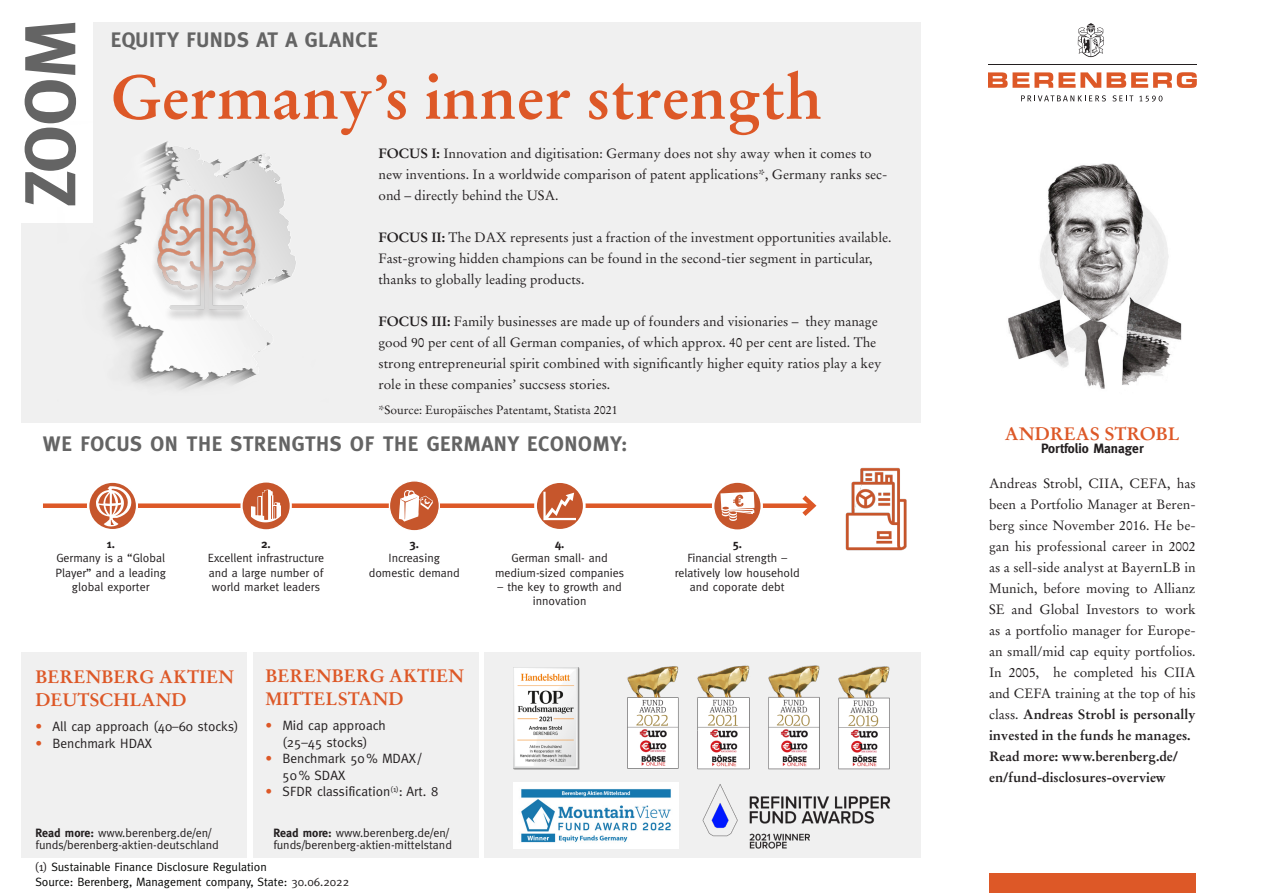
<style>
.page{position:relative;width:1263px;height:893px;background:#fff}
.page>*{position:absolute;margin:0;border:0;box-sizing:border-box;transform-origin:0 0}
.t1{font:700 72px "Meta";color:#646464}
.t2{font:700 61.5px "Stempel Garamond LT Pro";color:#dd5827}
.t3{font:700 21px "Meta";letter-spacing:.03em;color:#646464}
.Paragraph_Style_1{font:700 18px/22.5px "Stempel Garamond LT Pro";color:#dd5827}
.t4{font:13.5px/21px "Stempel Garamond LT Pro";color:#231f20}
.t5{font:13.5px/16.5px "Meta";color:#231f20;text-align:center}
.t6{font:700 13.5px/21px "Stempel Garamond LT Pro";color:#231f20}
.t7{font:700 13.5px "Meta";color:#231f20}
.Paragraph_Style_1-2{font:12px/14.4px "Meta";color:#231f20;text-align:center}
.Paragraph_Style_1-3{font:12px "Meta";color:#040503}
.t8{font:12px "Stempel Garamond LT Pro";color:#231f20}
.t9{font:700 12px "Meta";color:#231f20}
.s1{font-weight:700}
.s2{color:#dd5827}
.s3{color:#231f20}
</style>
<div class="page">
<div style="left:21px;top:652px;width:226px;height:206px;background:#f0f0f0"></div>
<div style="left:253px;top:652px;width:225px;height:206px;background:#f0f0f0"></div>
<div style="left:484px;top:652px;width:437px;height:206px;background:#f0f0f0"></div>
<div style="left:21px;top:22px;width:900px;height:401px;background:#f0f0f0"></div>
<hr style="left:988px;top:64px;width:209px;height:1px;background:#231f20">
<svg style="left:988px;top:72px;width:209px;height:16px"></svg>
<svg style="left:1078px;top:23px;width:26px;height:34px"></svg>
<svg style="left:1021px;top:95px;width:85px;height:6px"></svg>
<svg style="left:1112px;top:95px;width:21px;height:6px"></svg>
<svg style="left:1139px;top:96px;width:23px;height:6px"></svg>
<div style="left:1px;top:11px;width:92px;height:212px;background:#fff"></div>
<img style="left:99px;top:141px;width:197px;height:249px">
<div style="left:43px;top:503px;width:770px;height:5px;background:#dd5827"></div>
<svg style="left:797px;top:495px;width:20px;height:21px"></svg>
<div style="left:989px;top:873px;width:207px;height:20px;background:#dd5827"></div>
<img style="left:1008px;top:163px;width:174px;height:226px">
<svg style="left:88px;top:482px;width:49px;height:48px"></svg>
<div style="left:87px;top:480px;width:51px;height:51px;border:2px solid #fff;border-radius:50%"></div>
<svg style="left:96px;top:486px;width:35px;height:40px"></svg>
<svg style="left:389px;top:481px;width:50px;height:50px"></svg>
<div style="left:389px;top:480px;width:51px;height:51px;border:1px solid #fff;border-radius:50%"></div>
<svg style="left:399px;top:490px;width:34px;height:32px"></svg>
<svg style="left:535px;top:482px;width:49px;height:48px"></svg>
<div style="left:534px;top:480px;width:51px;height:51px;border:3px solid #fff;border-radius:50%"></div>
<svg style="left:543px;top:492px;width:33px;height:28px"></svg>
<svg style="left:242px;top:481px;width:49px;height:49px"></svg>
<div style="left:240px;top:480px;width:51px;height:51px;border:2px solid #fff;border-radius:50%"></div>
<svg style="left:251px;top:489px;width:30px;height:33px"></svg>
<svg style="left:713px;top:482px;width:49px;height:49px"></svg>
<div style="left:712px;top:480px;width:51px;height:51px;border:2px solid #fff;border-radius:50%"></div>
<svg style="left:720px;top:492px;width:34px;height:29px"></svg>
<img style="left:149px;top:183px;width:118px;height:139px">
<img style="left:845px;top:467px;width:62px;height:84px">
<img style="left:697px;top:665px;width:53px;height:104px">
<img style="left:702px;top:784px;width:189px;height:65px">
<img style="left:768px;top:665px;width:52px;height:104px">
<img style="left:838px;top:666px;width:52px;height:103px">
<img style="left:627px;top:666px;width:52px;height:103px">
<img style="left:514px;top:667px;width:65px;height:102px">
<img style="left:514px;top:782px;width:165px;height:66px">
<p class="t1" style="left:9px;top:207px;width:188px;rotate:-90deg">ZOOM</p>
<p class="t3" style="left:111px;top:28px;width:269px">EQUITY FUNDS AT A GLANCE</p>
<p class="t2" style="left:111px;top:58px;width:713px">Germany’s inner strength</p>
<p class="t4" style="left:378px;top:143px;width:510px"><span class="s1">FOCUS I:</span> Innovation and digitisation: Germany does not shy away when it comes to new inventions. In a worldwide comparison of patent applications*, Germany ranks sec&shy;ond – directly behind the USA.</p>
<p class="t4" style="left:378px;top:227px;width:515px"><span class="s1">FOCUS II:</span> The DAX represents just a fraction of the investment opportunities available.<br>Fast-growing hidden champions can be found in the second-tier segment in particular, thanks to globally leading products.</p>
<p class="t4" style="left:378px;top:311px;width:504px"><span class="s1">FOCUS III:</span> Family businesses are made up of founders and visionaries – they manage good 90 per cent of all German companies, of which approx. 40 per cent are listed. The strong entrepreneurial spirit combined with significantly higher equity ratios play a key role in these companies’ succsess stories.</p>
<p class="t8" style="left:378px;top:402px;width:241px">*Source: Europäisches Patentamt, Statista 2021</p>
<p class="t3" style="left:43px;top:431px;width:586px">WE FOCUS ON THE STRENGTHS OF THE GERMANY ECONOMY:</p>
<p class="t9" style="left:106px;top:537px;width:10px">1.</p>
<p class="Paragraph_Style_1-2" style="left:55px;top:551px;width:112px">Germany is a “Global<br>Player” and a leading global exporter</p>
<p class="t9" style="left:261px;top:537px;width:11px">2.</p>
<p class="Paragraph_Style_1-2" style="left:208px;top:551px;width:118px;text-align:justify">Excellent infrastructure and a large number of world market leaders</p>
<p class="t9" style="left:409px;top:537px;width:11px">3.</p>
<p class="Paragraph_Style_1-2" style="left:389px;top:551px;width:53px">Increasing</p>
<p class="Paragraph_Style_1-2" style="left:369px;top:565px;width:93px">domestic demand</p>
<p class="Paragraph_Style_1" style="left:35px;top:666px;width:200px">BERENBERG AKTIEN<br>DEUTSCHLAND</p>
<p class="t5" style="left:35px;top:718px;width:204px"><span class="s2">•</span> All cap approach (40–60 stocks)</p>
<p class="t5" style="left:35px;top:735px;width:118px"><span class="s2">•</span> Benchmark HDAX</p>
<p class="Paragraph_Style_1" style="left:266px;top:665px;width:200px">BERENBERG AKTIEN</p>
<p class="Paragraph_Style_1" style="left:266px;top:687px;width:139px">MITTELSTAND</p>
<p class="t5" style="left:266px;top:717px;width:122px"><span class="s2">•</span> Mid cap approach (25–45 stocks)</p>
<p class="t5" style="left:283px;top:750px;width:140px;text-align:left;text-indent:-17px"><span class="s2">•</span> Benchmark 50% MDAX/<br>50% SDAX</p>
<p class="t5" style="left:266px;top:783px;width:174px"><span class="s2">•</span> SFDR classification<sup>(1)</sup>: Art. 8</p>
<p class="Paragraph_Style_1-2" style="left:36px;top:826px;width:185px;line-height:12px;text-align:left"><span class="s1">Read more:</span> www.berenberg.de/en/ funds/berenberg-aktien-deutschland</p>
<p class="Paragraph_Style_1-2" style="left:273px;top:826px;width:180px;line-height:12px;text-align:left"><span class="s1">Read more:</span> www.berenberg.de/en/ funds/berenberg-aktien-mittelstand</p>
<p class="Paragraph_Style_1-3" style="left:35px;top:860px;width:233px"><span class="s3">(1)</span> Sustainable Finance Disclosure Regulation</p>
<p class="Paragraph_Style_1-3" style="left:35px;top:875px;width:315px">Source: Berenberg, Management company, State: <span class="s3">30.06.2022</span></p>
<p class="t9" style="left:555px;top:537px;width:11px">4.</p>
<p class="Paragraph_Style_1-2" style="left:495px;top:551px;width:131px">German small- and medium-sized companies</p>
<p class="Paragraph_Style_1-2" style="left:498px;top:580px;width:126px">– the key to growth and innovation</p>
<p class="t9" style="left:732px;top:537px;width:11px">5.</p>
<p class="Paragraph_Style_1-2" style="left:675px;top:551px;width:127px">Financial strength – relatively low household and coporate debt</p>
<p class="Paragraph_Style_1" style="left:1005px;top:422px;width:177px">ANDREAS STROBL</p>
<p class="t7" style="left:1041px;top:441px;width:104px">Portfolio Manager</p>
<p class="t4" style="left:989px;top:472px;width:208px;text-align:justify">Andreas Strobl, CIIA, CEFA, has been a Portfolio Manager at Beren&shy;berg since November 2016. He be&shy;gan his professional career in 2002 as a sell-side analyst at BayernLB in Munich, before moving to Allianz SE and Global Investors to work as a portfolio manager for Europe&shy;an small/mid cap equity portfolios.<br>In 2005, he completed his CIIA and CEFA training at the top of his class. <span class="s1">Andreas Strobl is personally invested in the funds he manages.</span></p>
<p class="t6" style="left:989px;top:745px;width:191px">Read more: www.berenberg.de/ en/fund-disclosures-overview</p>
</div>
